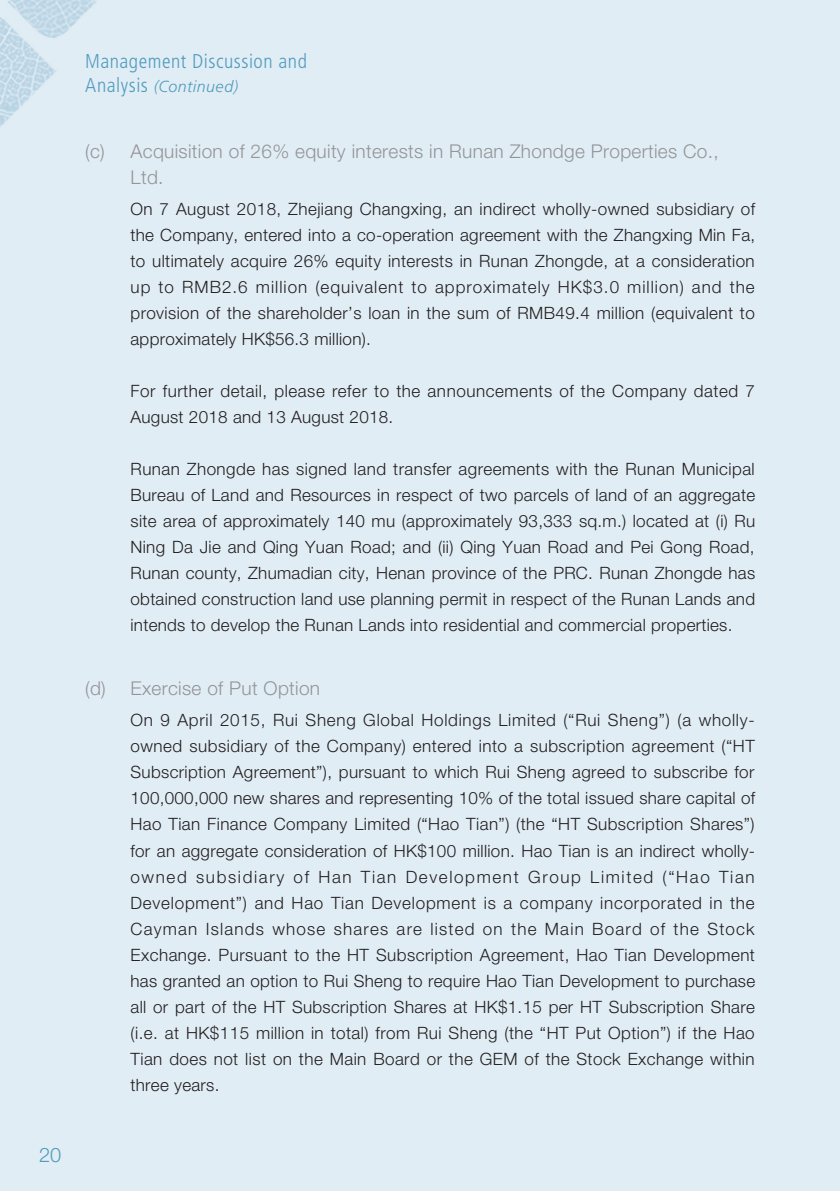
<style>
.page{position:relative;width:840px;height:1191px;background:#fff}
.page>*{position:absolute;margin:0;border:0;box-sizing:border-box;transform-origin:0 0}
.t1{font:300 condensed 20px "Frutiger LT Std";letter-spacing:.025em;color:#529cbe}
.t2{font:300 20px "Helvetica Neue LT Std";color:#529cbe}
._02_H2{font:300 19px/26px "Helvetica Neue LT Std";letter-spacing:.015em;color:#939598}
._00_txt{font:300 17px/26px "Helvetica Neue LT Std";letter-spacing:.025em;color:#231f20;text-align:justify}
.t3{font:italic 300 16px "Frutiger LT Std";letter-spacing:.03em;color:#529cbe}
.s1{font-style:normal;font-stretch:condensed;font-size:20px}
</style>
<div class="page">
<div style="left:828px;top:0;width:11px;height:1191px;background:#e1edf4"></div>
<p class="t2" style="left:39px;top:1142px;width:24px">20</p>
<p class="t1" style="left:85px;top:50px;width:223px">Management Discussion and</p>
<p class="t3" style="left:85px;top:78px;width:155px"><span class="s1">Analysis</span> (Continued)</p>
<p class="_02_H2" style="left:130px;top:137px;width:589px;text-indent:-45px">(c) Acquisition of 26% equity interests in Runan Zhondge Properties Co.,<br>Ltd.</p>
<p class="_00_txt" style="left:130px;top:196px;width:626px">On 7 August 2018, Zhejiang Changxing, an indirect wholly-owned subsidiary of the Company, entered into a co-operation agreement with the Zhangxing Min Fa, to ultimately acquire 26% equity interests in Runan Zhongde, at a consideration up to RMB2.6 million (equivalent to approximately HK$3.0 million) and the provision of the shareholder’s loan in the sum of RMB49.4 million (equivalent to approximately HK$56.3 million).</p>
<p class="_00_txt" style="left:130px;top:378px;width:625px">For further detail, please refer to the announcements of the Company dated 7<br>August 2018 and 13 August 2018.</p>
<p class="_00_txt" style="left:130px;top:456px;width:626px">Runan Zhongde has signed land transfer agreements with the Runan Municipal Bureau of Land and Resources in respect of two parcels of land of an aggregate site area of approximately 140 mu (approximately 93,333 sq.m.) located at (i) Ru Ning Da Jie and Qing Yuan Road; and (ii) Qing Yuan Road and Pei Gong Road, Runan county, Zhumadian city, Henan province of the PRC. Runan Zhongde has obtained construction land use planning permit in respect of the Runan Lands and intends to develop the Runan Lands into residential and commercial properties.</p>
<p class="_02_H2" style="left:85px;top:674px;width:236px">(d) Exercise of Put Option</p>
<p class="_00_txt" style="left:130px;top:707px;width:626px">On 9 April 2015, Rui Sheng Global Holdings Limited (“Rui Sheng”) (a wholly&shy;owned subsidiary of the Company) entered into a subscription agreement (“HT Subscription Agreement”), pursuant to which Rui Sheng agreed to subscribe for 100,000,000 new shares and representing 10% of the total issued share capital of Hao Tian Finance Company Limited (“Hao Tian”) (the “HT Subscription Shares”) for an aggregate consideration of HK$100 million. Hao Tian is an indirect wholly&shy;owned subsidiary of Han Tian Development Group Limited (“Hao Tian Development”) and Hao Tian Development is a company incorporated in the Cayman Islands whose shares are listed on the Main Board of the Stock Exchange. Pursuant to the HT Subscription Agreement, Hao Tian Development has granted an option to Rui Sheng to require Hao Tian Development to purchase all or part of the HT Subscription Shares at HK$1.15 per HT Subscription Share (i.e. at HK$115 million in total) from Rui Sheng (the “HT Put Option”) if the Hao Tian does not list on the Main Board or the GEM of the Stock Exchange within three years.</p>
</div>
